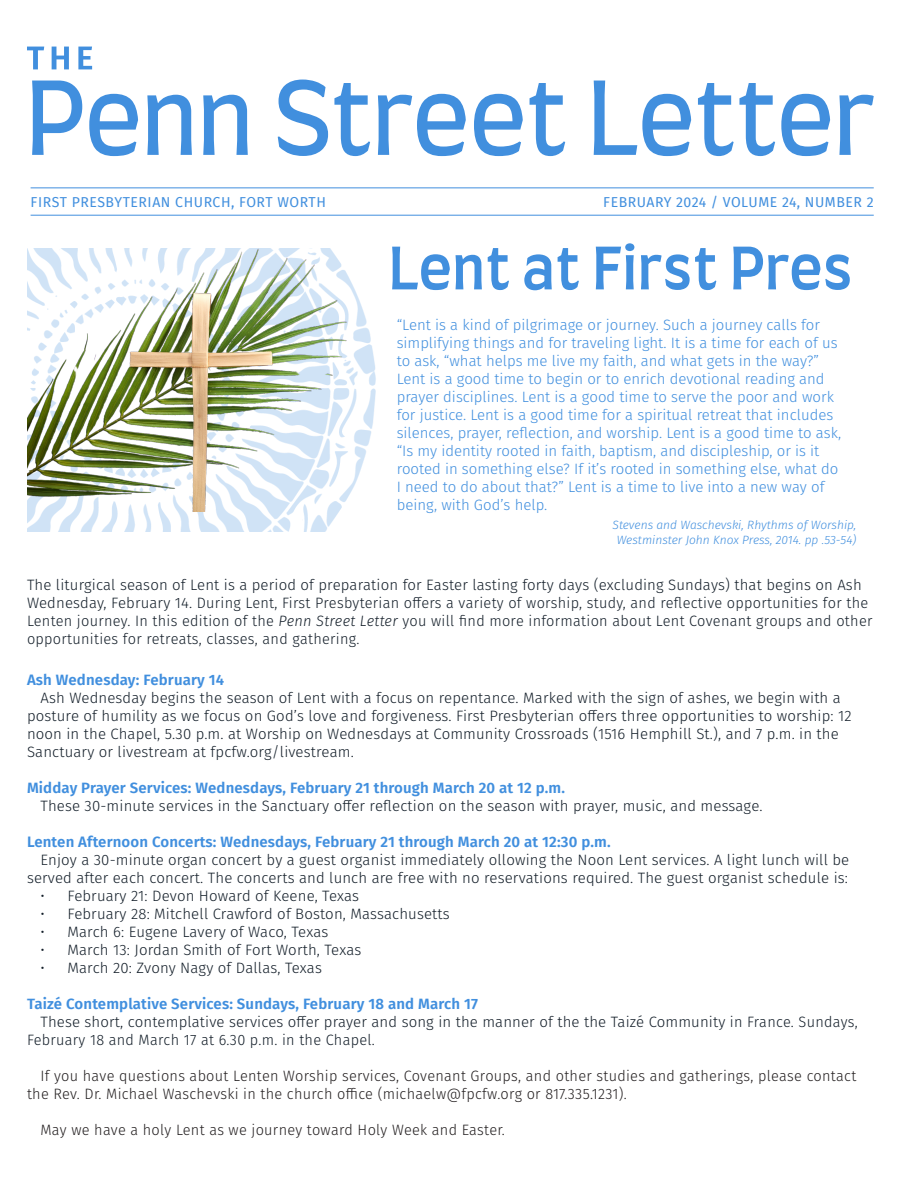
<style>
.page{position:relative;width:918px;height:1188px;background:#fff}
.page>*{position:absolute;margin:0;border:0;box-sizing:border-box;transform-origin:0 0}
.t1{font:500 57px "Farro";letter-spacing:-.005em;color:#418fde}
.Paragraph{font:300 15px/18px "Fira Sans";letter-spacing:.01em;color:#131e29}
.Header_3{font:300 15px/18px "Fira Sans";color:#418fde}
.Header_3-2{font:300 15px/18px "Fira Sans";letter-spacing:.01em;color:#131e29}
.Paragraph-2{font:300 15px/18px "Fira Sans";letter-spacing:.02em;color:#231f20}
.Paragraph-3{font:600 15px "Fira Sans";letter-spacing:.01em;color:#418fde}
.Header_5{font:14.1px "Fira Sans";letter-spacing:.04em;color:#418fde}
.Header_3-3{font:italic 300 12px/14.4px "Fira Sans";color:#418fde;text-align:center}
.s1{font-style:italic}
</style>
<div class="page">
<svg style="left:27px;top:47px;width:17px;height:22px"></svg>
<svg style="left:52px;top:47px;width:17px;height:22px"></svg>
<svg style="left:78px;top:47px;width:14px;height:22px"></svg>
<svg style="left:32px;top:81px;width:50px;height:74px"></svg>
<svg style="left:89px;top:94px;width:49px;height:62px"></svg>
<svg style="left:147px;top:95px;width:45px;height:60px"></svg>
<svg style="left:203px;top:95px;width:45px;height:60px"></svg>
<svg style="left:278px;top:80px;width:50px;height:76px"></svg>
<svg style="left:334px;top:83px;width:36px;height:73px"></svg>
<svg style="left:378px;top:94px;width:88px;height:62px"></svg>
<svg style="left:474px;top:94px;width:49px;height:62px"></svg>
<svg style="left:530px;top:83px;width:35px;height:73px"></svg>
<svg style="left:594px;top:81px;width:97px;height:75px"></svg>
<svg style="left:698px;top:83px;width:77px;height:73px"></svg>
<svg style="left:781px;top:94px;width:49px;height:62px"></svg>
<svg style="left:839px;top:95px;width:35px;height:60px"></svg>
<hr style="left:31px;top:187px;width:843px;height:1px;background:#418fde">
<hr style="left:31px;top:215px;width:843px;height:1px;background:#418fde">
<img style="left:27px;top:288px;width:349px;height:243px">
<img style="left:27px;top:249px;width:327px;height:262px">
<p class="Header_5" style="left:31px;top:192px;width:297px">FIRST PRESBYTERIAN CHURCH, FORT WORTH</p>
<p class="Header_5" style="left:603px;top:192px;width:272px">FEBRUARY 2024 / VOLUME 24, NUMBER 2</p>
<p class="t1" style="left:388px;top:232px;width:466px">Lent at First Pres</p>
<p class="Header_3" style="left:397px;top:316px;width:446px">“Lent is a kind of pilgrimage or journey. Such a journey calls for simplifying things and for traveling light. It is a time for each of us to ask, “what helps me live my faith, and what gets in the way?” Lent is a good time to begin or to enrich devotional reading and prayer disciplines. Lent is a good time to serve the poor and work for justice. Lent is a good time for a spiritual retreat that includes silences, prayer, reflection, and worship. Lent is a good time to ask, “Is my identity rooted in faith, baptism, and discipleship, or is it rooted in something else? If it’s rooted in something else, what do I need to do about that?” Lent is a time to live into a new way of being, with God’s help.</p>
<p class="Header_3-3" style="left:613px;top:518px;width:245px">Stevens and Waschevski, Rhythms of Worship,<br>Westminster John Knox Press, 2014. pp .53-54)</p>
<p class="Header_3-2" style="left:27px;top:576px;width:847px">The liturgical season of Lent is a period of preparation for Easter lasting forty days (excluding Sundays) that begins on Ash Wednesday, February 14. During Lent, First Presbyterian offers a variety of worship, study, and reflective opportunities for the Lenten journey. In this edition of the <span class="s1">Penn Street Letter</span> you will find more information about Lent Covenant groups and other opportunities for retreats, classes, and gathering.</p>
<p class="Paragraph-3" style="left:27px;top:667px;width:199px">Ash Wednesday: February 14</p>
<p class="Paragraph" style="left:27px;top:688px;width:826px;text-indent:14px">Ash Wednesday begins the season of Lent with a focus on repentance. Marked with the sign of ashes, we begin with a posture of humility as we focus on God’s love and forgiveness. First Presbyterian offers three opportunities to worship: 12 noon in the Chapel, 5.30 p.m. at Worship on Wednesdays at Community Crossroads (1516 Hemphill St.), and 7 p.m. in the Sanctuary or livestream at fpcfw.org/livestream.</p>
<p class="Paragraph-3" style="left:27px;top:775px;width:539px">Midday Prayer Services: Wednesdays, February 21 through March 20 at 12 p.m.</p>
<p class="Paragraph" style="left:40px;top:796px;width:724px">These 30-minute services in the Sanctuary offer reflection on the season with prayer, music, and message.</p>
<p class="Paragraph-3" style="left:27px;top:829px;width:585px">Lenten Afternoon Concerts: Wednesdays, February 21 through March 20 at 12:30 p.m.</p>
<p class="Paragraph" style="left:27px;top:850px;width:824px;text-align:right">Enjoy a 30-minute organ concert by a guest organist immediately ollowing the Noon Lent services. A light lunch will be served after each concert. The concerts and lunch are free with no reservations required. The guest organist schedule is:</p>
<p class="Header_3-2" style="left:40px;top:886px;width:320px">• February 21: Devon Howard of Keene, Texas</p>
<p class="Header_3-2" style="left:40px;top:904px;width:411px">• February 28: Mitchell Crawford of Boston, Massachusetts</p>
<p class="Header_3-2" style="left:40px;top:922px;width:289px">• March 6: Eugene Lavery of Waco, Texas</p>
<p class="Header_3-2" style="left:40px;top:940px;width:322px">• March 13: Jordan Smith of Fort Worth, Texas</p>
<p class="Header_3-2" style="left:40px;top:958px;width:283px">• March 20: Zvony Nagy of Dallas, Texas</p>
<p class="Paragraph-3" style="left:27px;top:991px;width:452px">Taizé Contemplative Services: Sundays, February 18 and March 17</p>
<p class="Paragraph" style="left:27px;top:1012px;width:832px;text-indent:14px">These short, contemplative services offer prayer and song in the manner of the the Taizé Community in France. Sundays,<br>February 18 and March 17 at 6.30 p.m. in the Chapel.</p>
<p class="Paragraph-2" style="left:27px;top:1066px;width:831px;text-indent:14px">If you have questions about Lenten Worship services, Covenant Groups, and other studies and gatherings, please contact the Rev. Dr. Michael Waschevski in the church office (michaelw@fpcfw.org or 817.335.1231).</p>
<p class="Paragraph-2" style="left:40px;top:1120px;width:466px">May we have a holy Lent as we journey toward Holy Week and Easter.</p>
</div>
